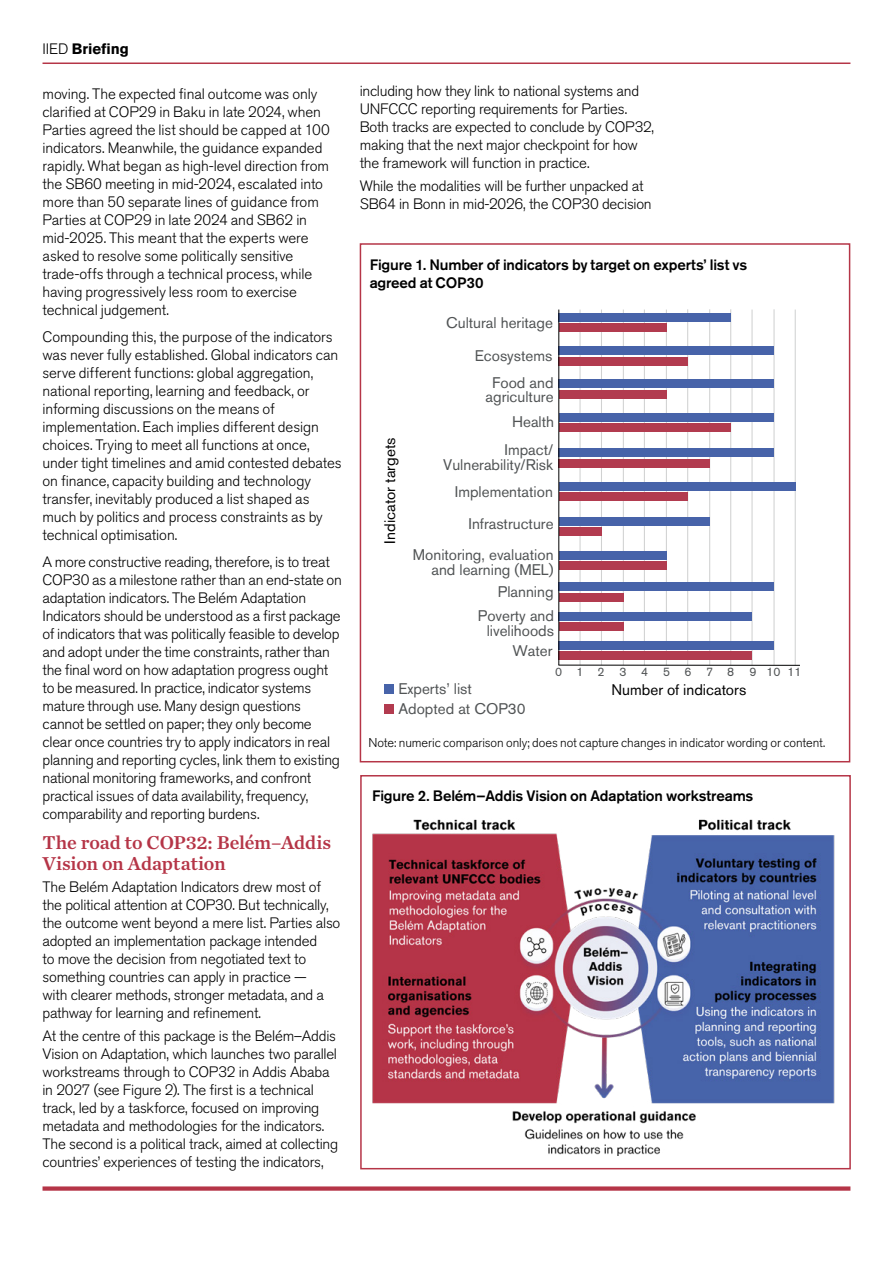
<style>
.page{position:relative;width:893px;height:1263px;background:#fff}
.page>*{position:absolute;margin:0;border:0;box-sizing:border-box;transform-origin:0 0}
.IIED_briefing_Subheading_Level_1{font:19.5px/21px "Chronicle Text G1 Semi";letter-spacing:-.005em;color:#b53547}
.t1{font:15.3px/15.3px "Akzidenz Grotesk BE";color:#515455;text-align:right}
.t2{font:15.3px "Akzidenz Grotesk BE";color:#000}
.t3{font:15.15px "Akzidenz Grotesk BE";color:#000}
.IIED_briefing_Body_copy{font:300 15px/18px "Akzidenz Grotesk BE";letter-spacing:-.01em;color:#000}
.IIED_briefing_Subheading_Level_1-2{font:300 15px/18px "Akzidenz Grotesk BE";letter-spacing:-.015em;color:#000}
.IIED_briefing_Figure_title{font:500 15px/18px "Akzidenz Grotesk BE";letter-spacing:-.01em;color:#000}
.IIED_briefing_header{font:700 15px "Akzidenz Grotesk BE";letter-spacing:-.005em;color:#000}
.IIED_briefing_Figure_title-2{font:300 12.75px "Akzidenz Grotesk BE";letter-spacing:-.01em;color:#000}
.t4{font:12.3px "Akzidenz Grotesk BE";color:#515455}
.s1{font-weight:300}
</style>
<div class="page">
<hr style="left:43px;top:63px;width:807px;height:1px;background:#b53547">
<div style="left:43px;top:1186px;width:807px;height:5px;background:#b53547"></div>
<div style="left:360px;top:775px;width:491px;height:394px;border:2px solid #b53547"></div>
<div style="left:360px;top:243px;width:490px;height:519px;border:2px solid #b53547"></div>
<hr style="left:795px;top:310px;width:1px;height:355px;background:#d0d1d1">
<hr style="left:579px;top:310px;width:2px;height:355px;background:#d0d1d1">
<hr style="left:666px;top:310px;width:1px;height:355px;background:#d0d1d1">
<hr style="left:709px;top:309px;width:1px;height:356px;background:#d0d1d1">
<hr style="left:623px;top:310px;width:1px;height:355px;background:#d0d1d1">
<hr style="left:751px;top:310px;width:2px;height:355px;background:#d0d1d1">
<hr style="left:730px;top:309px;width:1px;height:356px;background:#d0d1d1">
<hr style="left:773px;top:309px;width:2px;height:356px;background:#d0d1d1">
<hr style="left:687px;top:309px;width:1px;height:356px;background:#d0d1d1">
<hr style="left:601px;top:310px;width:1px;height:355px;background:#d0d1d1">
<hr style="left:644px;top:310px;width:1px;height:355px;background:#d0d1d1">
<div style="left:384px;top:684px;width:10px;height:10px;background:#4763a9"></div>
<div style="left:384px;top:704px;width:10px;height:9px;background:#b23b4f"></div>
<div style="left:559px;top:492px;width:129px;height:9px;background:#b23b4f"></div>
<div style="left:559px;top:482px;width:236px;height:9px;background:#4763a9"></div>
<div style="left:559px;top:651px;width:193px;height:9px;background:#b23b4f"></div>
<div style="left:559px;top:641px;width:215px;height:9px;background:#4763a9"></div>
<div style="left:559px;top:423px;width:172px;height:9px;background:#b23b4f"></div>
<div style="left:559px;top:413px;width:215px;height:8px;background:#4763a9"></div>
<div style="left:559px;top:593px;width:64px;height:8px;background:#b23b4f"></div>
<div style="left:559px;top:582px;width:215px;height:9px;background:#4763a9"></div>
<div style="left:559px;top:561px;width:108px;height:9px;background:#b23b4f"></div>
<div style="left:559px;top:551px;width:107px;height:8px;background:#4763a9"></div>
<div style="left:559px;top:527px;width:42px;height:8px;background:#b23b4f"></div>
<div style="left:559px;top:517px;width:151px;height:8px;background:#4763a9"></div>
<div style="left:559px;top:622px;width:64px;height:9px;background:#b23b4f"></div>
<div style="left:559px;top:612px;width:193px;height:9px;background:#4763a9"></div>
<div style="left:558px;top:459px;width:152px;height:8px;background:#b23b4f"></div>
<div style="left:558px;top:449px;width:216px;height:8px;background:#4763a9"></div>
<div style="left:559px;top:390px;width:107px;height:8px;background:#b23b4f"></div>
<div style="left:559px;top:380px;width:215px;height:8px;background:#4763a9"></div>
<div style="left:559px;top:357px;width:129px;height:8px;background:#b23b4f"></div>
<div style="left:559px;top:346px;width:215px;height:9px;background:#4763a9"></div>
<div style="left:559px;top:324px;width:107px;height:8px;background:#b23b4f"></div>
<div style="left:559px;top:313px;width:172px;height:9px;background:#4763a9"></div>
<hr style="left:558px;top:310px;width:1px;height:355px;background:#000">
<hr style="left:558px;top:665px;width:242px;height:1px;background:#000">
<img style="left:372px;top:819px;width:463px;height:336px">
<p class="IIED_briefing_header" style="left:43px;top:40px;width:88px"><span class="s1">IIED</span> Briefing</p>
<p class="IIED_briefing_Body_copy" style="left:43px;top:85px;width:289px">moving. The expected final outcome was only clarified at COP29 in Baku in late 2024, when Parties agreed the list should be capped at 100 indicators. Meanwhile, the guidance expanded rapidly. What began as high-level direction from the SB60 meeting in mid-2024, escalated into more than 50 separate lines of guidance from Parties at COP29 in late 2024 and SB62 in mid-2025. This meant that the experts were asked to resolve some politically sensitive trade-offs through a technical process, while having progressively less room to exercise technical judgement.</p>
<p class="IIED_briefing_Body_copy" style="left:43px;top:328px;width:301px">Compounding this, the purpose of the indicators was never fully established. Global indicators can serve different functions: global aggregation, national reporting, learning and feedback, or informing discussions on the means of implementation. Each implies different design choices. Trying to meet all functions at once, under tight timelines and amid contested debates on finance, capacity building and technology transfer, inevitably produced a list shaped as much by politics and process constraints as by technical optimisation.</p>
<p class="IIED_briefing_Body_copy" style="left:43px;top:553px;width:301px">A more constructive reading, therefore, is to treat COP30 as a milestone rather than an end-state on adaptation indicators. The Belém Adaptation Indicators should be understood as a first package of indicators that was politically feasible to develop and adopt under the time constraints, rather than the final word on how adaptation progress ought to be measured. In practice, indicator systems mature through use. Many design questions cannot be settled on paper; they only become clear once countries try to apply indicators in real planning and reporting cycles, link them to existing national monitoring frameworks, and confront practical issues of data availability, frequency, comparability and reporting burdens.</p>
<h3 class="IIED_briefing_Subheading_Level_1" style="left:43px;top:831px;width:290px">The road to COP32: Belém–Addis<br>Vision on Adaptation</h3>
<h3 class="IIED_briefing_Subheading_Level_1-2" style="left:43px;top:878px;width:299px">The Belém Adaptation Indicators drew most of the political attention at COP30. But technically, the outcome went beyond a mere list. Parties also adopted an implementation package intended<br>to move the decision from negotiated text to something countries can apply in practice —<br>with clearer methods, stronger metadata, and a pathway for learning and refinement.</h3>
<h3 class="IIED_briefing_Subheading_Level_1-2" style="left:43px;top:1027px;width:297px">At the centre of this package is the Belém–Addis Vision on Adaptation, which launches two parallel workstreams through to COP32 in Addis Ababa in 2027 (see Figure 2). The first is a technical track, led by a taskforce, focused on improving metadata and methodologies for the indicators.<br>The second is a political track, aimed at collecting countries’ experiences of testing the indicators,</h3>
<h3 class="IIED_briefing_Subheading_Level_1-2" style="left:360px;top:82px;width:296px">including how they link to national systems and UNFCCC reporting requirements for Parties.<br>Both tracks are expected to conclude by COP32, making that the next major checkpoint for how the framework will function in practice.</h3>
<h3 class="IIED_briefing_Subheading_Level_1-2" style="left:360px;top:177px;width:294px">While the modalities will be further unpacked at<br>SB64 in Bonn in mid-2026, the COP30 decision</h3>
<p class="IIED_briefing_Figure_title" style="left:370px;top:255px;width:379px">Figure 1. Number of indicators by target on experts’ list vs agreed at COP30</p>
<p class="t1" style="left:446px;top:315px;width:108px">Cultural heritage</p>
<p class="t1" style="left:475px;top:348px;width:79px">Ecosystems</p>
<p class="t1" style="left:486px;top:376px;width:69px;line-height:13.8px;text-align:center">Food and agriculture</p>
<p class="t3" style="left:381px;top:544px;width:108px;rotate:-90deg">Indicator targets</p>
<p class="t1" style="left:512px;top:414px;width:44px">Health</p>
<p class="t1" style="left:443px;top:442px;width:111px">Impact/<br>Vulnerability/Risk</p>
<p class="t1" style="left:455px;top:484px;width:99px">Implementation</p>
<p class="t1" style="left:469px;top:516px;width:87px">Infrastructure</p>
<p class="t1" style="left:413px;top:546px;width:142px">Monitoring, evaluation and learning (MEL)</p>
<p class="t1" style="left:498px;top:584px;width:57px">Planning</p>
<p class="t1" style="left:478px;top:607px;width:78px;text-align:center">Poverty and livelihoods</p>
<p class="t1" style="left:512px;top:643px;width:42px">Water</p>
<p class="t4" style="left:555px;top:664px;width:9px">0</p>
<p class="t4" style="left:597px;top:665px;width:9px">2</p>
<p class="t4" style="left:641px;top:664px;width:9px">4</p>
<p class="t4" style="left:684px;top:664px;width:9px">6</p>
<p class="t4" style="left:727px;top:664px;width:9px">8</p>
<p class="t4" style="left:766px;top:665px;width:16px">10</p>
<p class="t4" style="left:576px;top:664px;width:9px">1</p>
<p class="t4" style="left:619px;top:665px;width:9px">3</p>
<p class="t4" style="left:663px;top:664px;width:9px">5</p>
<p class="t4" style="left:706px;top:664px;width:9px">7</p>
<p class="t4" style="left:749px;top:664px;width:9px">9</p>
<p class="t4" style="left:787px;top:664px;width:16px">11</p>
<p class="t1" style="left:398px;top:679px;width:129px;line-height:19.5px;text-align:left">Experts’ list<br>Adopted at COP30</p>
<p class="t2" style="left:611px;top:680px;width:136px">Number of indicators</p>
<p class="IIED_briefing_Figure_title-2" style="left:368px;top:735px;width:458px">Note: numeric comparison only; does not capture changes in indicator wording or content.</p>
<p class="IIED_briefing_Figure_title" style="left:372px;top:786px;width:383px">Figure 2. Belém–Addis Vision on Adaptation workstreams</p>
</div>
